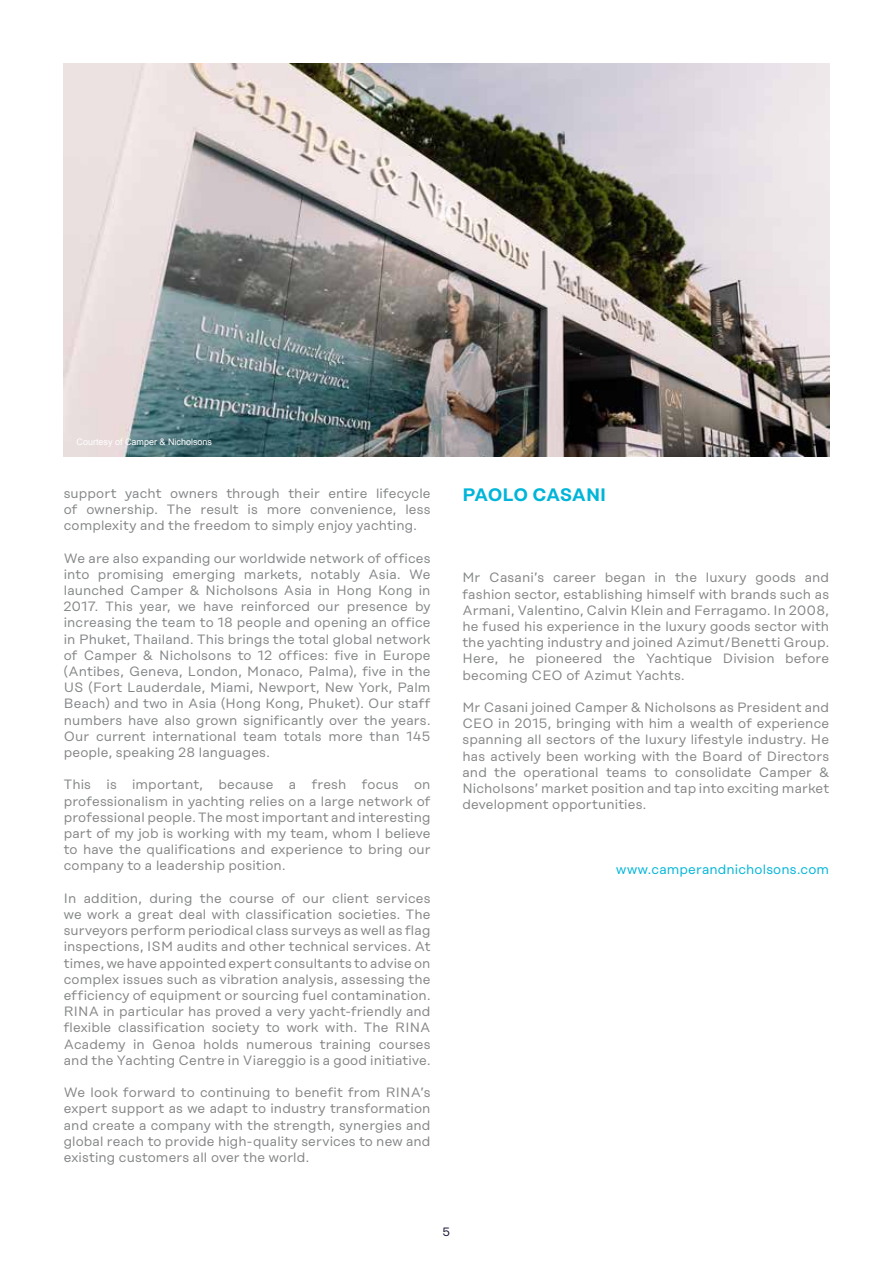
<style>
.page{position:relative;width:893px;height:1263px;background:#fff}
.page>*{position:absolute;margin:0;border:0;box-sizing:border-box;transform-origin:0 0}
.t1{font:600 18px "Rational Display";letter-spacing:-.025em;color:#00b5d8}
.t2{font:13.5px/16.2px "Rational Display";letter-spacing:.01em;color:#838587;text-align:justify}
.t3{font:13.5px "Rational Display";letter-spacing:.01em;color:#00b5d8}
.t4{font:12px "Rational Display";color:#100a30}
.t5{font:9px "Arial";color:#fff}
</style>
<div class="page">
<img style="left:64px;top:64px;width:765px;height:392px">
<p class="t5" style="left:77px;top:435px;width:137px">Courtesy of Camper &amp; Nicholsons</p>
<p class="t2" style="left:64px;top:485px;width:368px">support yacht owners through their entire lifecycle of ownership. The result is more convenience, less complexity and the freedom to simply enjoy yachting.</p>
<p class="t2" style="left:64px;top:550px;width:368px">We are also expanding our worldwide network of offices into promising emerging markets, notably Asia. We launched Camper &amp; Nicholsons Asia in Hong Kong in 2017. This year, we have reinforced our presence by increasing the team to 18 people and opening an office in Phuket, Thailand. This brings the total global network of Camper &amp; Nicholsons to 12 offices: five in Europe (Antibes, Geneva, London, Monaco, Palma), five in the US (Fort Lauderdale, Miami, Newport, New York, Palm Beach) and two in Asia (Hong Kong, Phuket). Our staff numbers have also grown significantly over the years.<br>Our current international team totals more than 145 people, speaking 28 languages.</p>
<p class="t2" style="left:64px;top:776px;width:368px">This is important, because a fresh focus on professionalism in yachting relies on a large network of professional people. The most important and interesting part of my job is working with my team, whom I believe to have the qualifications and experience to bring our company to a leadership position.</p>
<p class="t2" style="left:64px;top:890px;width:368px">In addition, during the course of our client services we work a great deal with classification societies. The surveyors perform periodical class surveys as well as flag inspections, ISM audits and other technical services. At times, we have appointed expert consultants to advise on complex issues such as vibration analysis, assessing the efficiency of equipment or sourcing fuel contamination.<br>RINA in particular has proved a very yacht-friendly and flexible classification society to work with. The RINA Academy in Genoa holds numerous training courses and the Yachting Centre in Viareggio is a good initiative.</p>
<p class="t2" style="left:64px;top:1084px;width:368px">We look forward to continuing to benefit from RINA’s expert support as we adapt to industry transformation and create a company with the strength, synergies and global reach to provide high-quality services to new and existing customers all over the world.</p>
<h1 class="t1" style="left:462px;top:484px;width:145px">PAOLO CASANI</h1>
<p class="t2" style="left:462px;top:569px;width:368px">Mr Casani’s career began in the luxury goods and fashion sector, establishing himself with brands such as Armani, Valentino, Calvin Klein and Ferragamo. In 2008, he fused his experience in the luxury goods sector with the yachting industry and joined Azimut/Benetti Group.<br>Here, he pioneered the Yachtique Division before becoming CEO of Azimut Yachts.</p>
<p class="t2" style="left:462px;top:699px;width:368px">Mr Casani joined Camper &amp; Nicholsons as President and CEO in 2015, bringing with him a wealth of experience spanning all sectors of the luxury lifestyle industry. He has actively been working with the Board of Directors and the operational teams to consolidate Camper &amp; Nicholsons’ market position and tap into exciting market development opportunities.</p>
<p class="t3" style="left:616px;top:861px;width:215px">www.camperandnicholsons.com</p>
<p class="t4" style="left:443px;top:1225px;width:9px">5</p>
</div>
